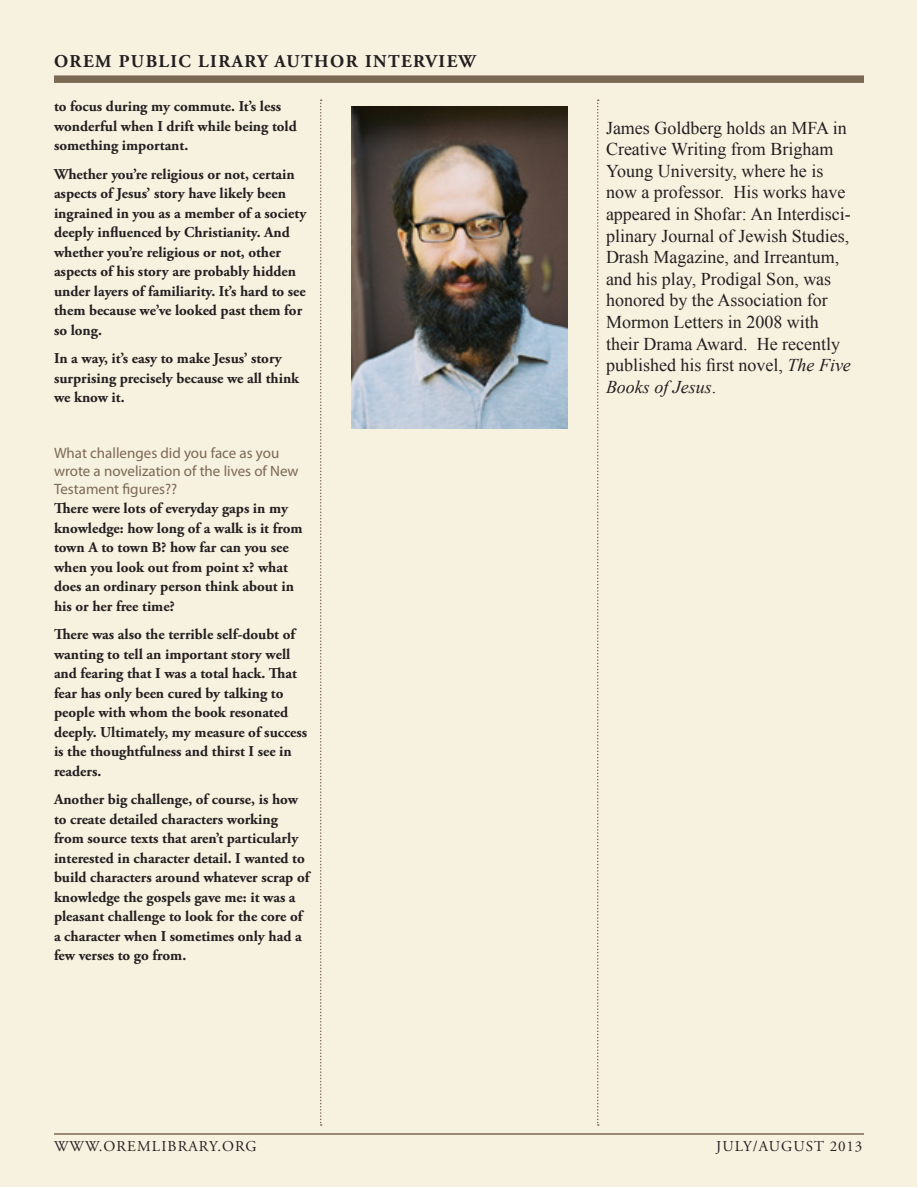
<style>
.page{position:relative;width:918px;height:1188px;background:#fff}
.page>*{position:absolute;margin:0;border:0;box-sizing:border-box;transform-origin:0 0}
.t1{font:18px/21.6px "Times New Roman";color:#231f20}
.t2{font:700 18px "Adobe Garamond Pro";letter-spacing:.08em;color:#231f20}
.Question{font:700 15px/19.5px "Adobe Garamond Pro";color:#231f20}
.Q_A{font:15px/18px "Myriad Pro";color:#7c6954}
.t3{font:15px "Adobe Garamond Pro";letter-spacing:.075em;color:#231f20}
.s1{font-style:italic}
</style>
<div class="page">
<div style="left:1px;top:1px;width:916px;height:1186px;background:#f7f1df"></div>
<hr style="left:54px;top:1133px;width:810px;height:2px;background:#7c6954">
<div style="left:54px;top:75px;width:810px;height:8px;background:#7c6954"></div>
<svg style="left:320px;top:100px;width:2px;height:1026px"></svg>
<svg style="left:597px;top:100px;width:2px;height:1026px"></svg>
<img style="left:352px;top:106px;width:216px;height:323px">
<p class="t2" style="left:54px;top:51px;width:423px">OREM PUBLIC LIRARY AUTHOR INTERVIEW</p>
<p class="Question" style="left:54px;top:97px;width:244px">to focus during my commute. It’s less wonderful when I drift while being told something important.</p>
<p class="Question" style="left:54px;top:164px;width:254px">Whether you’re religious or not, certain aspects of Jesus’ story have likely been ingrained in you as a member of a society deeply influenced by Christianity. And whether you’re religious or not, other aspects of his story are probably hidden under layers of familiarity. It’s hard to see them because we’ve looked past them for so long.</p>
<p class="Question" style="left:54px;top:349px;width:247px">In a way, it’s easy to make Jesus’ story surprising precisely because we all think we know it.</p>
<p class="Q_A" style="left:54px;top:443px;width:246px">What challenges did you face as you wrote a novelization of the lives of New<br>Testament figures??</p>
<p class="Question" style="left:54px;top:499px;width:250px">There were lots of everyday gaps in my knowledge: how long of a walk is it from town A to town B? how far can you see when you look out from point x? what does an ordinary person think about in his or her free time?</p>
<p class="Question" style="left:54px;top:625px;width:255px">There was also the terrible self-doubt of wanting to tell an important story well and fearing that I was a total hack. That fear has only been cured by talking to people with whom the book resonated deeply. Ultimately, my measure of success is the thoughtfulness and thirst I see in readers.</p>
<p class="Question" style="left:54px;top:790px;width:257px">Another big challenge, of course, is how to create detailed characters working from source texts that aren’t particularly interested in character detail. I wanted to build characters around whatever scrap of knowledge the gospels gave me: it was a pleasant challenge to look for the core of a character when I sometimes only had a few verses to go from.</p>
<p class="t1" style="left:606px;top:117px;width:246px">James Goldberg holds an MFA in<br>Creative Writing from Brigham<br>Young University, where he is now a professor. His works have appeared in Shofar: An Interdisci&shy;plinary Journal of Jewish Studies,<br>Drash Magazine, and Irreantum, and his play, Prodigal Son, was honored by the Association for<br>Mormon Letters in 2008 with their Drama Award. He recently published his first novel, <span class="s1">The Five<br>Books of Jesus</span>.</p>
<p class="t3" style="left:54px;top:1137px;width:204px">WWW.OREMLIBRARY.ORG</p>
<p class="t3" style="left:716px;top:1137px;width:148px">JULY/AUGUST 2013</p>
</div>
